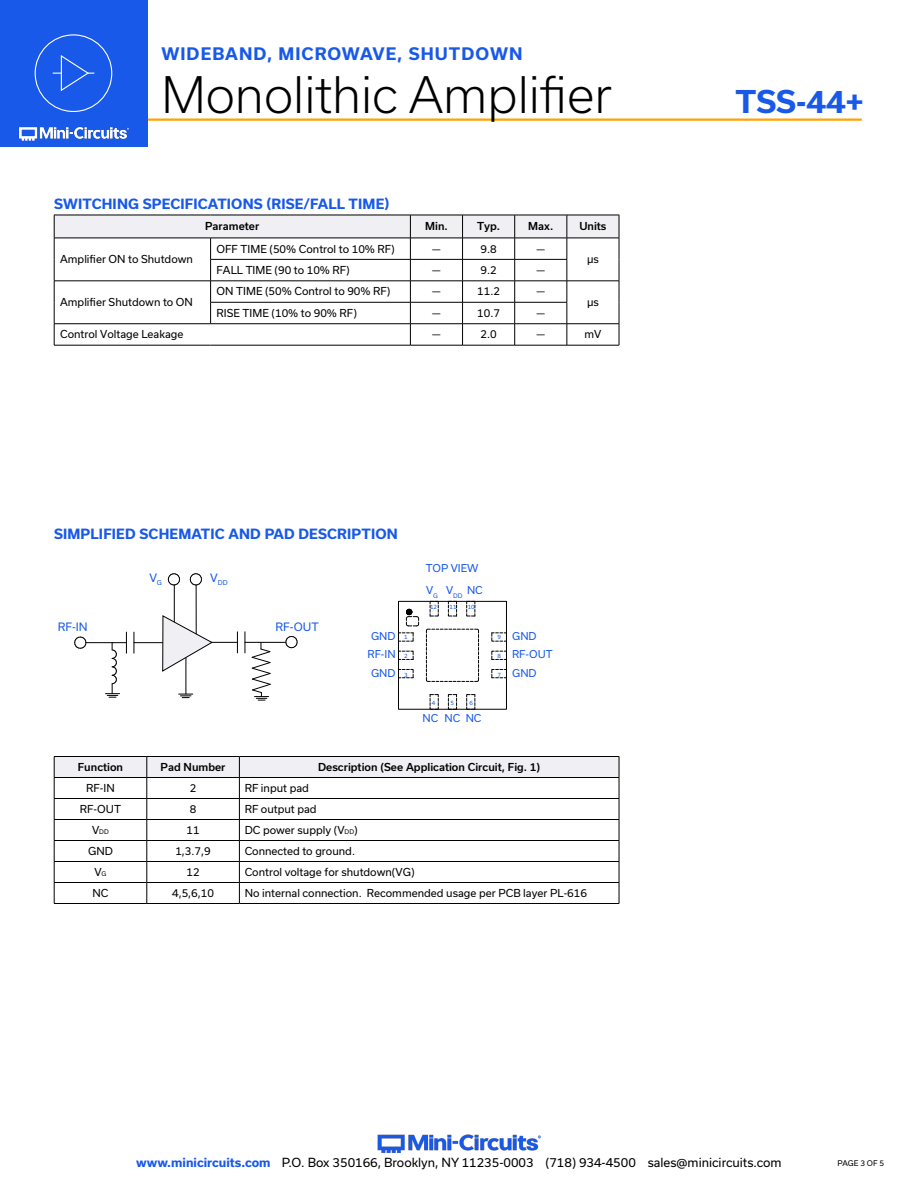
<style>
.page{position:relative;width:918px;height:1188px;background:#fff}
.page>*{position:absolute;margin:0;border:0;box-sizing:border-box;transform-origin:0 0}
.t1{font:300 48px "Usual";color:#000}
.t2{font:700 30px "Usual";color:#1859ea}
.t3{font:700 16.5px "Usual";letter-spacing:.065em;color:#1859ea}
.Blue_Headers{font:700 13.5px "Usual";letter-spacing:.015em;color:#1859ea}
.t4{font:12px "Usual";color:#000}
.t5{font:11.1px "Usual";color:#1859ea}
.Table_Body_Left_Justified{font:10.5px "Usual";color:#000}
.Table_Header_Center{font:500 10.5px "Usual";color:#000}
.Table_Body_Center{font:10.5px "Usual";color:#000}
.t6{font:10.35px "Usual";color:#1859ea}
.t7{font:7.5px "Usual";color:#000}
.t8{font:6.45px "Usual";color:#1859ea}
.Table_Body_Center-2{font:6.15px "Usual";color:#000}
.t9{font:5.7px "Usual";color:#1859ea}
.s1{font-size:10.5px}
.s2{font-size:6.15px}
.s3{font-weight:700;color:#1859ea}
</style>
<div class="page">
<hr style="left:129px;top:118px;width:733px;height:3px;background:#ffa300">
<div style="left:0;top:0;width:147px;height:147px;background:#1859ea"></div>
<hr style="left:917px;top:0;width:1px;height:147px;background:#1859ea">
<img style="left:19px;top:126px;width:110px;height:15px">
<div style="left:35px;top:34px;width:77px;height:78px;border:1px solid #fff;border-radius:50%"></div>
<svg style="left:53px;top:55px;width:41px;height:36px"></svg>
<img style="left:377px;top:1134px;width:164px;height:19px">
<hr style="left:186px;top:655px;width:1px;height:39px;background:#000">
<svg style="left:179px;top:694px;width:14px;height:4px"></svg>
<svg style="left:74px;top:632px;width:53px;height:66px"></svg>
<svg style="left:245px;top:632px;width:53px;height:69px"></svg>
<hr style="left:174px;top:585px;width:1px;height:39px;background:#000">
<hr style="left:196px;top:585px;width:1px;height:51px;background:#000">
<svg style="left:168px;top:573px;width:12px;height:13px"></svg>
<svg style="left:190px;top:573px;width:12px;height:13px"></svg>
<svg style="left:134px;top:615px;width:104px;height:57px"></svg>
<div style="left:398px;top:601px;width:109px;height:108px;border:1px solid #020202"></div>
<svg style="left:448px;top:694px;width:9px;height:16px"></svg>
<svg style="left:466px;top:694px;width:10px;height:16px"></svg>
<svg style="left:430px;top:694px;width:9px;height:16px"></svg>
<svg style="left:491px;top:651px;width:16px;height:9px"></svg>
<svg style="left:491px;top:669px;width:16px;height:10px"></svg>
<svg style="left:491px;top:632px;width:16px;height:10px"></svg>
<svg style="left:398px;top:600px;width:81px;height:82px"></svg>
<svg style="left:54px;top:756px;width:566px;height:147px"></svg>
<hr style="left:54px;top:903px;width:93px;height:1px;background:#000">
<hr style="left:147px;top:903px;width:92px;height:1px;background:#000">
<hr style="left:239px;top:903px;width:380px;height:1px;background:#000">
<svg style="left:54px;top:215px;width:566px;height:130px"></svg>
<hr style="left:54px;top:345px;width:157px;height:1px;background:#000">
<hr style="left:211px;top:345px;width:199px;height:1px;background:#000">
<hr style="left:410px;top:345px;width:53px;height:1px;background:#000">
<hr style="left:463px;top:345px;width:52px;height:1px;background:#000">
<hr style="left:515px;top:345px;width:52px;height:1px;background:#000">
<hr style="left:567px;top:345px;width:52px;height:1px;background:#000">
<h3 class="t3" style="left:161px;top:45px;width:363px">WIDEBAND, MICROWAVE, SHUTDOWN</h3>
<h1 class="t1" style="left:161px;top:67px;width:452px">Monolithic Amplifier</h1>
<p class="Blue_Headers" style="left:54px;top:196px;width:337px">SWITCHING SPECIFICATIONS (RISE/FALL TIME)</p>
<p class="Table_Header_Center" style="left:205px;top:220px;width:56px">Parameter</p>
<p class="Table_Header_Center" style="left:425px;top:220px;width:24px">Min.</p>
<p class="Table_Header_Center" style="left:477px;top:220px;width:25px">Typ.</p>
<p class="Table_Header_Center" style="left:528px;top:220px;width:26px">Max.</p>
<p class="Table_Header_Center" style="left:579px;top:220px;width:29px">Units</p>
<p class="Table_Body_Left_Justified" style="left:60px;top:253px;width:134px">Amplifier ON to Shutdown</p>
<p class="Table_Body_Left_Justified" style="left:217px;top:243px;width:180px">OFF TIME (50% Control to 10% RF)</p>
<p class="Table_Body_Center" style="left:432px;top:243px;width:10px">—</p>
<p class="Table_Body_Center" style="left:481px;top:243px;width:18px">9.8</p>
<p class="Table_Body_Center" style="left:537px;top:243px;width:10px">—</p>
<p class="Table_Body_Center" style="left:587px;top:253px;width:13px">µs</p>
<p class="Table_Body_Left_Justified" style="left:217px;top:264px;width:135px">FALL TIME (90 to 10% RF)</p>
<p class="Table_Body_Center" style="left:432px;top:264px;width:10px">—</p>
<p class="Table_Body_Center" style="left:481px;top:264px;width:18px">9.2</p>
<p class="Table_Body_Center" style="left:537px;top:264px;width:10px">—</p>
<p class="Table_Body_Left_Justified" style="left:60px;top:296px;width:134px">Amplifier Shutdown to ON</p>
<p class="Table_Body_Left_Justified" style="left:217px;top:286px;width:175px">ON TIME (50% Control to 90% RF)</p>
<p class="Table_Body_Center" style="left:432px;top:286px;width:10px">—</p>
<p class="Table_Body_Center" style="left:477px;top:286px;width:24px">11.2</p>
<p class="Table_Body_Center" style="left:537px;top:286px;width:10px">—</p>
<p class="Table_Body_Left_Justified" style="left:217px;top:307px;width:142px">RISE TIME (10% to 90% RF)</p>
<p class="Table_Body_Center" style="left:432px;top:307px;width:10px">—</p>
<p class="Table_Body_Center" style="left:477px;top:307px;width:24px">10.7</p>
<p class="Table_Body_Center" style="left:537px;top:307px;width:10px">—</p>
<p class="Table_Body_Center" style="left:587px;top:296px;width:13px">µs</p>
<p class="Table_Body_Left_Justified" style="left:60px;top:328px;width:125px">Control Voltage Leakage</p>
<p class="Table_Body_Center" style="left:432px;top:328px;width:10px">—</p>
<p class="Table_Body_Center" style="left:481px;top:328px;width:18px">2.0</p>
<p class="Table_Body_Center" style="left:537px;top:328px;width:10px">—</p>
<p class="Table_Body_Center" style="left:584px;top:328px;width:18px">mV</p>
<p class="Blue_Headers" style="left:54px;top:526px;width:345px">SIMPLIFIED SCHEMATIC AND PAD DESCRIPTION</p>
<p class="t5" style="left:149px;top:571px;width:14px">V<sub>G</sub></p>
<p class="t8" style="left:210px;top:579px;width:19px"><sup>V</sup>DD</p>
<p class="t6" style="left:426px;top:562px;width:54px">TOP VIEW</p>
<p class="t6" style="left:426px;top:585px;width:58px">V<sub>G</sub> V<sub>DD</sub> NC</p>
<p class="t9" style="left:430px;top:603px;width:9px">12</p>
<p class="t9" style="left:450px;top:603px;width:9px">11</p>
<p class="t9" style="left:468px;top:603px;width:9px">10</p>
<p class="t5" style="left:58px;top:621px;width:32px">RF-IN</p>
<p class="t5" style="left:275px;top:621px;width:45px">RF-OUT</p>
<p class="t6" style="left:371px;top:630px;width:26px">GND</p>
<p class="t6" style="left:512px;top:630px;width:26px">GND</p>
<p class="t6" style="left:371px;top:667px;width:26px">GND</p>
<p class="t6" style="left:512px;top:667px;width:26px">GND</p>
<p class="t9" style="left:498px;top:634px;width:5px">9</p>
<p class="t9" style="left:498px;top:652px;width:5px">8</p>
<p class="t9" style="left:498px;top:671px;width:5px">7</p>
<p class="t9" style="left:404px;top:634px;width:5px">1</p>
<p class="t9" style="left:404px;top:653px;width:5px">2</p>
<p class="t9" style="left:404px;top:671px;width:5px">3</p>
<p class="t6" style="left:512px;top:648px;width:42px">RF-OUT</p>
<p class="t6" style="left:367px;top:648px;width:30px">RF-IN</p>
<p class="t9" style="left:432px;top:699px;width:5px">4</p>
<p class="t9" style="left:451px;top:699px;width:5px">5</p>
<p class="t9" style="left:469px;top:699px;width:5px">6</p>
<p class="t6" style="left:423px;top:712px;width:60px">NC NC NC</p>
<p class="Table_Header_Center" style="left:78px;top:761px;width:47px">Function</p>
<p class="Table_Header_Center" style="left:161px;top:761px;width:66px">Pad Number</p>
<p class="Table_Header_Center" style="left:318px;top:761px;width:224px">Description (See Application Circuit, Fig. 1)</p>
<p class="Table_Body_Center" style="left:86px;top:782px;width:30px">RF-IN</p>
<p class="Table_Body_Center" style="left:190px;top:782px;width:8px">2</p>
<p class="Table_Body_Left_Justified" style="left:245px;top:782px;width:66px">RF input pad</p>
<p class="Table_Body_Center" style="left:80px;top:803px;width:43px">RF-OUT</p>
<p class="Table_Body_Center" style="left:190px;top:803px;width:8px">8</p>
<p class="Table_Body_Left_Justified" style="left:245px;top:803px;width:74px">RF output pad</p>
<p class="Table_Body_Center-2" style="left:92px;top:829px;width:18px"><span class="s1">V</span>DD</p>
<p class="Table_Body_Center" style="left:187px;top:824px;width:15px">11</p>
<p class="Table_Body_Left_Justified" style="left:245px;top:824px;width:114px">DC power supply (V<span class="s2">DD</span>)</p>
<p class="Table_Body_Center" style="left:88px;top:845px;width:26px">GND</p>
<p class="Table_Body_Center" style="left:175px;top:845px;width:37px">1,3.7,9</p>
<p class="Table_Body_Left_Justified" style="left:245px;top:845px;width:112px">Connected to ground.</p>
<p class="Table_Body_Center" style="left:94px;top:866px;width:14px">V<span class="s2">G</span></p>
<p class="Table_Body_Center" style="left:187px;top:866px;width:15px">12</p>
<p class="Table_Body_Left_Justified" style="left:245px;top:866px;width:171px">Control voltage for shutdown(VG)</p>
<p class="Table_Body_Center" style="left:93px;top:887px;width:17px">NC</p>
<p class="Table_Body_Center" style="left:172px;top:887px;width:44px">4,5,6,10</p>
<p class="Table_Body_Left_Justified" style="left:245px;top:887px;width:344px">No internal connection. Recommended usage per PCB layer PL-616</p>
<h2 class="t2" style="left:735px;top:84px;width:130px">TSS-44+</h2>
<p class="t4" style="left:136px;top:1156px;width:647px"><span class="s3">www.minicircuits.com</span> P.O. Box 350166, Brooklyn, NY 11235-0003 (718) 934-4500 sales@minicircuits.com</p>
<p class="t7" style="left:838px;top:1159px;width:48px">PAGE 3 OF 5</p>
</div>
